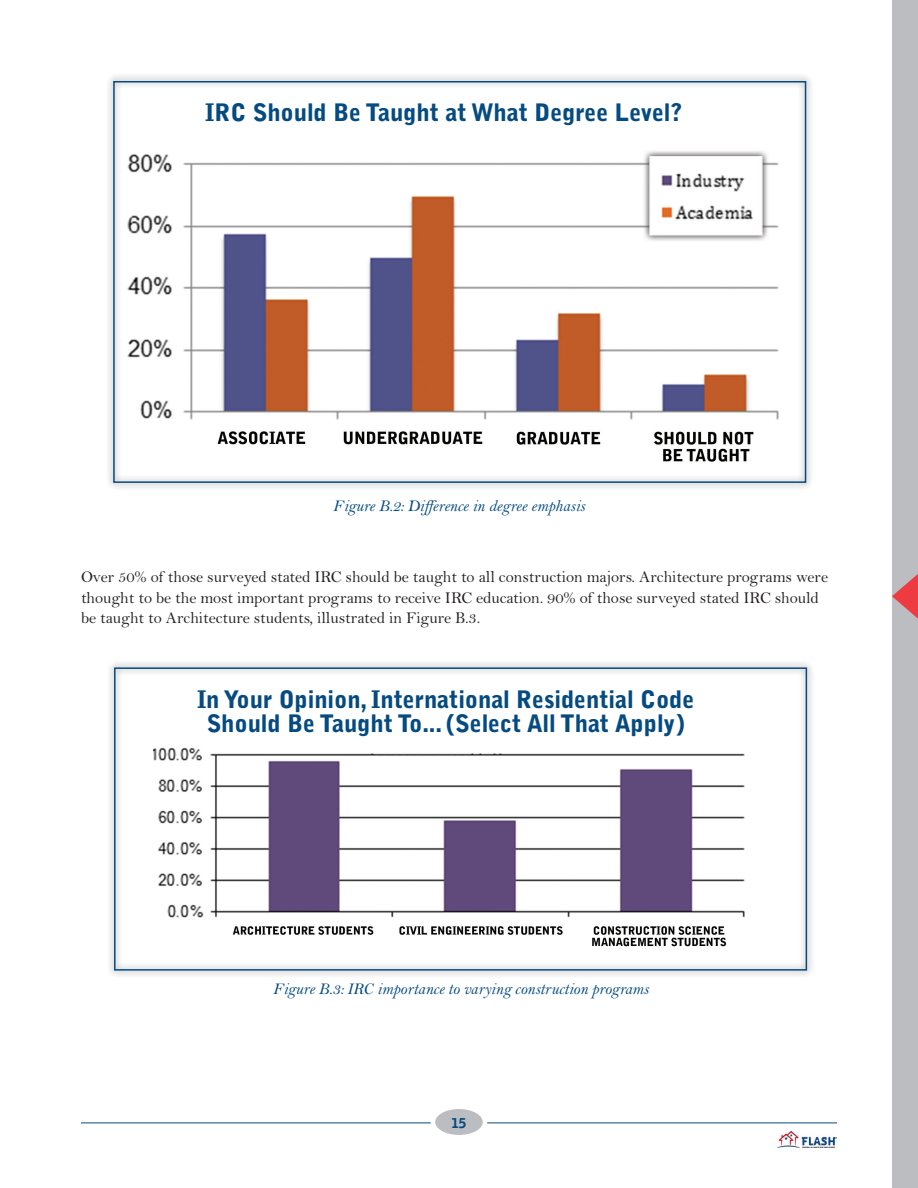
<style>
.page{position:relative;width:918px;height:1188px;background:#fff}
.page>*{position:absolute;margin:0;border:0;box-sizing:border-box;transform-origin:0 0}
.SUBHEAD{font:900 24px/24px "Bell Gothic Std";letter-spacing:-.005em;color:#054b81;text-align:center}
.Body{font:16.5px/20.2px "Bell MT Std";letter-spacing:-.005em;color:#231f20}
.t1{font:italic 16.5px "Bell MT Std";letter-spacing:-.005em;color:#054b81}
.t2{font:900 13.5px "Bell Gothic Std";color:#054b81}
</style>
<div class="page">
<hr style="left:81px;top:1123px;width:756px;height:1px;background:#054b81">
<div style="left:433px;top:1107px;width:52px;height:30px;background:#bcbdc0;border-radius:50%"></div>
<div style="left:431px;top:1105px;width:56px;height:34px;border:4px solid #fff;border-radius:50%"></div>
<div style="left:892px;top:0;width:26px;height:1188px;background:#bcbdc0"></div>
<svg style="left:892px;top:574px;width:26px;height:45px"></svg>
<img style="left:778px;top:1132px;width:59px;height:15px">
<div style="left:105px;top:73px;width:709px;height:418px;background:#231f20;opacity:.75"></div>
<div style="left:113px;top:81px;width:693px;height:402px;border:2px solid #054b81"></div>
<div style="left:106px;top:660px;width:709px;height:318px;background:#231f20;opacity:.75"></div>
<div style="left:114px;top:667px;width:693px;height:304px;border:2px solid #054b81"></div>
<p class="SUBHEAD" style="left:205px;top:100px;width:479px">IRC Should Be Taught at What Degree Level?</p>
<p class="t1" style="left:333px;top:496px;width:254px">Figure B.2: Difference in degree emphasis</p>
<p class="Body" style="left:81px;top:567px;width:749px">Over 50% of those surveyed stated IRC should be taught to all construction majors. Architecture programs were thought to be the most important programs to receive IRC education. 90% of those surveyed stated IRC should be taught to Architecture students, illustrated in Figure B.3.</p>
<p class="SUBHEAD" style="left:197px;top:688px;width:499px">In Your Opinion, International Residential Code<br>Should Be Taught To... (Select All That Apply)</p>
<p class="t1" style="left:273px;top:979px;width:378px">Figure B.3: IRC importance to varying construction programs</p>
<p class="t2" style="left:452px;top:1115px;width:16px">15</p>
</div>
